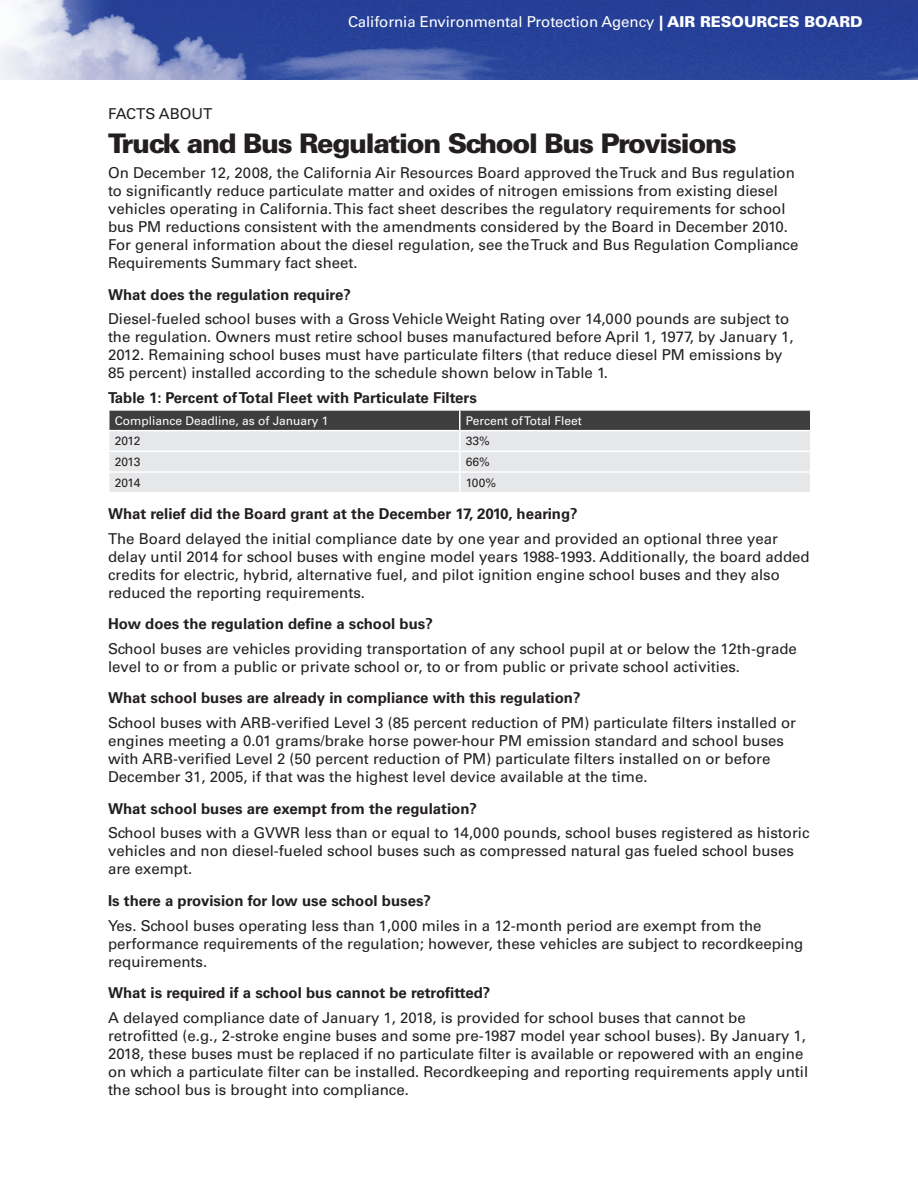
<style>
.page{position:relative;width:918px;height:1188px;background:#fff}
.page>*{position:absolute;margin:0;border:0;box-sizing:border-box;transform-origin:0 0}
.t1{font:900 27px "Univers LT Std";letter-spacing:-.05em;color:#231f20}
.t2{font:15px/18px "Univers LT Std";color:#231f20}
.t3{font:700 15px "Univers LT Std";color:#231f20}
.t4{font:15px "Univers LT Std";letter-spacing:-.005em;color:#fff}
.t5{font:12px "Univers LT Std";color:#fff}
.t6{font:12px "Univers LT Std";letter-spacing:-.015em;color:#231f20}
.s1{font-weight:900}
</style>
<div class="page">
<img style="left:0;top:0;width:918px;height:80px">
<svg style="left:108px;top:410px;width:703px;height:82px;background:#bfc0c2"></svg>
<hr style="left:108px;top:430px;width:352px;height:1px;background:#fff">
<hr style="left:460px;top:430px;width:352px;height:1px;background:#fff">
<p class="t4" style="left:348px;top:13px;width:516px">California Environmental Protection Agency <span class="s1">| AIR RESOURCES BOARD</span></p>
<p class="t2" style="left:108px;top:105px;width:106px">FACTS ABOUT</p>
<h1 class="t1" style="left:108px;top:127px;width:630px">Truck and Bus Regulation School Bus Provisions</h1>
<p class="t2" style="left:108px;top:164px;width:692px">On December 12, 2008, the California Air Resources Board approved the Truck and Bus regulation to significantly reduce particulate matter and oxides of nitrogen emissions from existing diesel vehicles operating in California. This fact sheet describes the regulatory requirements for school bus PM reductions consistent with the amendments considered by the Board in December 2010.<br>For general information about the diesel regulation, see the Truck and Bus Regulation Compliance Requirements Summary fact sheet.</p>
<p class="t3" style="left:108px;top:286px;width:244px">What does the regulation require?</p>
<p class="t2" style="left:108px;top:310px;width:687px">Diesel-fueled school buses with a Gross Vehicle Weight Rating over 14,000 pounds are subject to the regulation. Owners must retire school buses manufactured before April 1, 1977, by January 1, 2012. Remaining school buses must have particulate filters (that reduce diesel PM emissions by 85 percent) installed according to the schedule shown below in Table 1.</p>
<p class="t3" style="left:108px;top:389px;width:370px">Table 1: Percent of Total Fleet with Particulate Filters</p>
<p class="t5" style="left:115px;top:413px;width:215px">Compliance Deadline, as of January 1</p>
<p class="t5" style="left:466px;top:413px;width:118px">Percent of Total Fleet</p>
<p class="t6" style="left:115px;top:434px;width:27px">2012</p>
<p class="t6" style="left:466px;top:434px;width:26px">33%</p>
<p class="t6" style="left:115px;top:455px;width:27px">2013</p>
<p class="t6" style="left:466px;top:455px;width:26px">66%</p>
<p class="t6" style="left:115px;top:475px;width:27px">2014</p>
<p class="t6" style="left:466px;top:475px;width:32px">100%</p>
<p class="t3" style="left:108px;top:505px;width:471px">What relief did the Board grant at the December 17, 2010, hearing?</p>
<p class="t2" style="left:108px;top:529px;width:703px">The Board delayed the initial compliance date by one year and provided an optional three year delay until 2014 for school buses with engine model years 1988-1993. Additionally, the board added credits for electric, hybrid, alternative fuel, and pilot ignition engine school buses and they also reduced the reporting requirements.</p>
<p class="t3" style="left:108px;top:615px;width:326px">How does the regulation define a school bus?</p>
<p class="t2" style="left:108px;top:640px;width:690px">School buses are vehicles providing transportation of any school pupil at or below the 12th-grade level to or from a public or private school or, to or from public or private school activities.</p>
<p class="t3" style="left:108px;top:689px;width:474px">What school buses are already in compliance with this regulation?</p>
<p class="t2" style="left:108px;top:714px;width:690px">School buses with ARB-verified Level 3 (85 percent reduction of PM) particulate filters installed or engines meeting a 0.01 grams/brake horse power-hour PM emission standard and school buses with ARB-verified Level 2 (50 percent reduction of PM) particulate filters installed on or before December 31, 2005, if that was the highest level device available at the time.</p>
<p class="t3" style="left:108px;top:800px;width:371px">What school buses are exempt from the regulation?</p>
<p class="t2" style="left:108px;top:824px;width:703px">School buses with a GVWR less than or equal to 14,000 pounds, school buses registered as historic vehicles and non diesel-fueled school buses such as compressed natural gas fueled school buses are exempt.</p>
<p class="t3" style="left:108px;top:892px;width:325px">Is there a provision for low use school buses?</p>
<p class="t2" style="left:108px;top:916px;width:697px">Yes. School buses operating less than 1,000 miles in a 12-month period are exempt from the performance requirements of the regulation; however, these vehicles are subject to recordkeeping requirements.</p>
<p class="t3" style="left:108px;top:984px;width:384px">What is required if a school bus cannot be retrofitted?</p>
<p class="t2" style="left:108px;top:1009px;width:702px">A delayed compliance date of January 1, 2018, is provided for school buses that cannot be retrofitted (e.g., 2-stroke engine buses and some pre-1987 model year school buses). By January 1, 2018, these buses must be replaced if no particulate filter is available or repowered with an engine on which a particulate filter can be installed. Recordkeeping and reporting requirements apply until the school bus is brought into compliance.</p>
</div>
